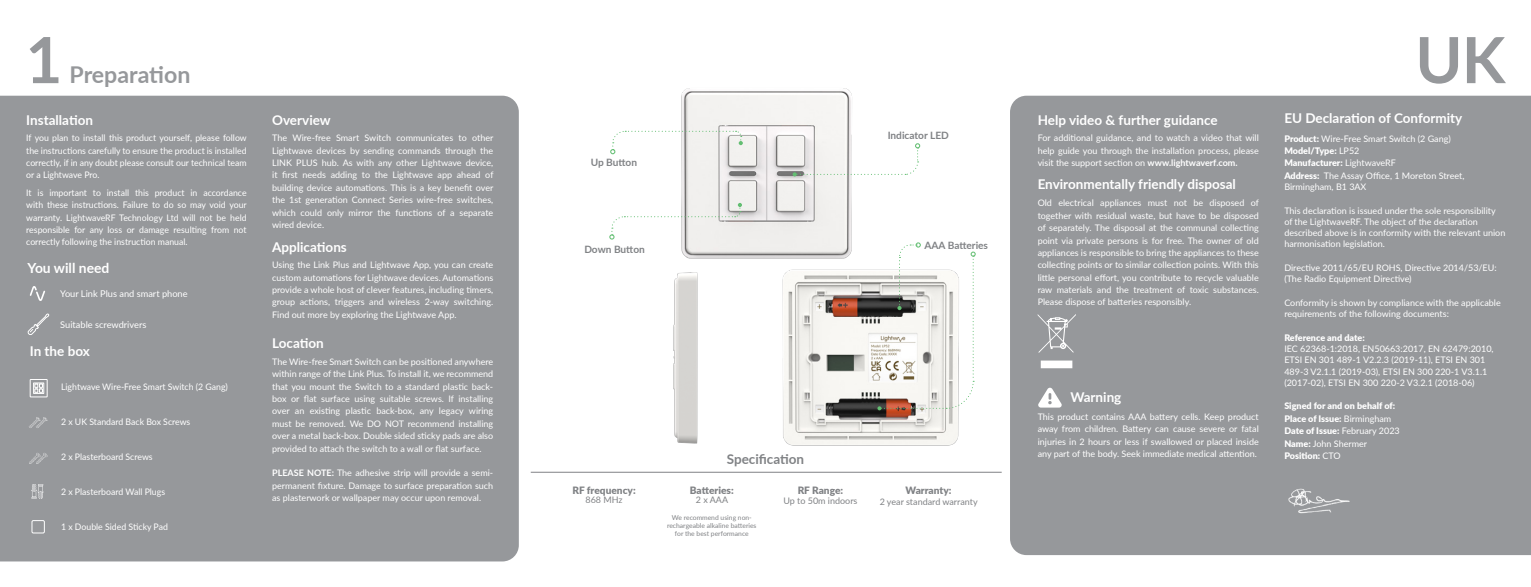
<style>
.page{position:relative;width:1531px;height:587px;background:#fff}
.page>*{position:absolute;margin:0;border:0;box-sizing:border-box;transform-origin:0 0}
.t1{font:700 63.68px "Lato";color:#96989b}
.Green_-_Titles{font:700 23.18px "Lato";letter-spacing:-.005em;color:#96989b}
.t2{font:700 13.95px "Lato";color:#fff}
.Green_-_Sub_Titles{font:700 13.5px "Lato";color:#fff}
.Green_-_Small_Titles{font:700 13.5px "Lato";color:#fff}
.Green_-_Body_Copy{font:700 13.5px "Lato";color:#fff}
.Green_-_Sub_Titles-2{font:700 13.5px "Lato";color:#808285}
.Lato_basic{font:700 10.12px "Lato";color:#808285}
.Green_-_Small_Body_C{font:900 10.12px "Lato";color:#808285}
.Lato_basic-2{font:900 10.12px "Lato";color:#808285}
.Green_-_Body_Copy-2{font:9.22px "Lato";color:#fff}
.Green_-_Small_Body_C-2{font:9px/12.4px "Lato";color:#fff}
.Green_-_Body_Copy-3{font:9px/12.4px "Lato";color:#fff;text-align:justify}
.Lato_basic-3{font:9px/12.4px "Lato";color:#fff;text-align:justify}
.Green_-_Small_Body_C-3{font:900 9px/12.4px "Lato";color:#fff}
.Lato_basic-4{font:9px "Lato";color:#808285}
.Green_-_Small_Body_C-4{font:9px "Lato";color:#808285}
.Green_-_Small_Body_C-5{font:6.75px/8.1px "Lato";color:#808285;text-align:center}
.s1{font-weight:700}
.s2{font-weight:900}
.s3{font-weight:400}
</style>
<div class="page">
<div style="left:1010px;top:96px;width:521px;height:459px;background:#96989b"></div>
<div style="left:0;top:96px;width:519px;height:465px;background:#96989b"></div>
<img style="left:681px;top:88px;width:171px;height:119px">
<img style="left:838px;top:207px;width:184px;height:303px">
<img style="left:535px;top:207px;width:303px;height:265px">
<svg style="left:30px;top:286px;width:15px;height:15px"></svg>
<svg style="left:1037px;top:314px;width:39px;height:54px"></svg>
<hr style="left:531px;top:472px;width:471px;height:1px;background:#808285">
<img style="left:1284px;top:482px;width:73px;height:36px">
<svg style="left:792px;top:143px;width:128px;height:33px"></svg>
<svg style="left:610px;top:130px;width:133px;height:24px"></svg>
<svg style="left:609px;top:203px;width:133px;height:36px"></svg>
<svg style="left:27px;top:312px;width:23px;height:24px"></svg>
<svg style="left:29px;top:417px;width:19px;height:11px"></svg>
<svg style="left:29px;top:453px;width:18px;height:11px"></svg>
<svg style="left:31px;top:484px;width:13px;height:15px"></svg>
<div style="left:32px;top:520px;width:13px;height:13px;border:1px solid #fff"></div>
<svg style="left:1038px;top:388px;width:24px;height:19px"></svg>
<svg style="left:30px;top:379px;width:18px;height:18px"></svg>
<svg style="left:877px;top:242px;width:99px;height:168px"></svg>
<p class="t1" style="left:26px;top:13px;width:38px">1</p>
<p class="t1" style="left:1415px;top:13px;width:92px">UK</p>
<p class="Green_-_Titles" style="left:70px;top:57px;width:122px">Preparation</p>
<p class="Green_-_Sub_Titles" style="left:26px;top:110px;width:68px">Installation</p>
<p class="Green_-_Small_Body_C-2" style="left:26px;top:131px;width:222px;text-align:justify">If you plan to install this product yourself, please follow the instructions carefully to ensure the product is installed correctly, if in any doubt please consult our technical team or a Lightwave Pro.</p>
<p class="Green_-_Small_Body_C-2" style="left:26px;top:186px;width:222px;text-align:justify">It is important to install this product in accordance with these instructions. Failure to do so may void your warranty. LightwaveRF Technology Ltd will not be held responsible for any loss or damage resulting from not correctly following the instruction manual.</p>
<p class="t2" style="left:28px;top:258px;width:83px">You will need</p>
<p class="Green_-_Body_Copy-2" style="left:60px;top:287px;width:129px">Your Link Plus and smart phone</p>
<p class="Green_-_Body_Copy-2" style="left:60px;top:318px;width:88px">Suitable screwdrivers</p>
<p class="Green_-_Sub_Titles" style="left:30px;top:341px;width:62px">In the box</p>
<p class="Green_-_Small_Body_C-2" style="left:61px;top:380px;width:168px">Lightwave Wire-Free Smart Switch (2 Gang)</p>
<p class="Green_-_Small_Body_C-2" style="left:61px;top:415px;width:131px">2 x UK Standard Back Box Screws</p>
<p class="Green_-_Small_Body_C-2" style="left:61px;top:450px;width:93px">2 x Plasterboard Screws</p>
<p class="Green_-_Small_Body_C-2" style="left:61px;top:485px;width:106px">2 x Plasterboard Wall Plugs</p>
<p class="Green_-_Small_Body_C-2" style="left:61px;top:520px;width:108px">1 x Double Sided Sticky Pad</p>
<p class="Green_-_Body_Copy" style="left:272px;top:110px;width:60px">Overview</p>
<p class="Green_-_Body_Copy-3" style="left:272px;top:131px;width:223px">The Wire-free Smart Switch communicates to other Lightwave devices by sending commands through the LINK PLUS hub. As with any other Lightwave device, it first needs adding to the Lightwave app ahead of building device automations. This is a key benefit over the 1st generation Connect Series wire-free switches, which could only mirror the functions of a separate wired device.</p>
<p class="Green_-_Body_Copy" style="left:272px;top:237px;width:76px">Applications</p>
<p class="Green_-_Body_Copy-3" style="left:272px;top:258px;width:223px">Using the Link Plus and Lightwave App, you can create custom automations for Lightwave devices. Automations provide a whole host of clever features, including timers, group actions, triggers and wireless 2-way switching.<br>Find out more by exploring the Lightwave App.</p>
<p class="Green_-_Sub_Titles" style="left:272px;top:333px;width:53px">Location</p>
<p class="Lato_basic-3" style="left:272px;top:355px;width:223px">The Wire-free Smart Switch can be positioned anywhere within range of the Link Plus. To install it, we recommend that you mount the Switch to a standard plastic back&shy;box or flat surface using suitable screws. If installing over an existing plastic back-box, any legacy wiring must be removed. We DO NOT recommend installing over a metal back-box. Double sided sticky pads are also provided to attach the switch to a wall or flat surface.</p>
<p class="Lato_basic-3" style="left:272px;top:466px;width:223px"><span class="s1">PLEASE NOTE:</span> The adhesive strip will provide a semi&shy;permanent fixture. Damage to surface preparation such as plasterwork or wallpaper may occur upon removal.</p>
<p class="Lato_basic" style="left:591px;top:155px;width:48px">Up Button</p>
<p class="Lato_basic" style="left:584px;top:242px;width:62px">Down Button</p>
<p class="Lato_basic" style="left:888px;top:128px;width:63px">Indicator LED</p>
<p class="Lato_basic" style="left:924px;top:237px;width:65px">AAA Batteries</p>
<p class="Green_-_Small_Body_C" style="left:572px;top:482px;width:65px">RF frequency:</p>
<p class="Green_-_Small_Body_C-4" style="left:585px;top:493px;width:39px">868 MHz</p>
<p class="Green_-_Sub_Titles-2" style="left:727px;top:449px;width:79px">Specification</p>
<p class="Green_-_Small_Body_C" style="left:690px;top:482px;width:45px">Batteries:</p>
<p class="Green_-_Small_Body_C-4" style="left:696px;top:493px;width:34px">2 x AAA</p>
<p class="Green_-_Small_Body_C-5" style="left:667px;top:513px;width:91px">We recommend using non&shy;rechargeable alkaline batteries for the best performance</p>
<p class="Lato_basic-2" style="left:798px;top:482px;width:47px">RF Range:</p>
<p class="Lato_basic-4" style="left:783px;top:494px;width:76px">Up to 50m indoors</p>
<p class="Lato_basic-2" style="left:905px;top:482px;width:47px">Warranty:</p>
<p class="Lato_basic-4" style="left:880px;top:495px;width:100px">2 year standard warranty</p>
<p class="Green_-_Sub_Titles" style="left:1037px;top:110px;width:182px">Help video &amp; further guidance</p>
<p class="Green_-_Body_Copy-3" style="left:1037px;top:131px;width:223px">For additional guidance, and to watch a video that will help guide you through the installation process, please visit the support section on <span class="s1">www.lightwaverf.com.</span></p>
<p class="Green_-_Small_Titles" style="left:1037px;top:174px;width:200px">Environmentally friendly disposal</p>
<p class="Green_-_Small_Body_C-2" style="left:1037px;top:196px;width:223px;text-align:justify">Old electrical appliances must not be disposed of together with residual waste, but have to be disposed of separately. The disposal at the communal collecting point via private persons is for free. The owner of old appliances is responsible to bring the appliances to these collecting points or to similar collection points. With this little personal effort, you contribute to recycle valuable raw materials and the treatment of toxic substances.<br>Please dispose of batteries responsibly.</p>
<p class="Green_-_Small_Titles" style="left:1070px;top:387px;width:53px">Warning</p>
<p class="Green_-_Small_Body_C-2" style="left:1037px;top:410px;width:223px;text-align:justify">This product contains AAA battery cells. Keep product away from children. Battery can cause severe or fatal injuries in 2 hours or less if swallowed or placed inside any part of the body. Seek immediate medical attention.</p>
<p class="Green_-_Sub_Titles" style="left:1284px;top:108px;width:180px">EU Declaration of Conformity</p>
<p class="Green_-_Small_Body_C-2" style="left:1284px;top:132px;width:168px"><span class="s2">Product:</span> Wire-Free Smart Switch (2 Gang)<br><span class="s2">Model/Type:</span> LP52<br><span class="s2">Manufacturer:</span> LightwaveRF</p>
<p class="Green_-_Small_Body_C-2" style="left:1284px;top:169px;width:182px;line-height:11.2px"><span class="s2">Address:</span> The Assay Office, 1 Moreton Street,<br>Birmingham, B1 3AX</p>
<p class="Green_-_Small_Body_C-2" style="left:1284px;top:204px;width:222px;line-height:11.2px">This declaration is issued under the sole responsibility of the LightwaveRF. The object of the declaration described above is in conformity with the relevant union harmonisation legislation.</p>
<p class="Green_-_Small_Body_C-2" style="left:1284px;top:262px;width:214px;line-height:11.2px">Directive 2011/65/EU ROHS, Directive 2014/53/EU: (The Radio Equipment Directive)</p>
<p class="Green_-_Small_Body_C-2" style="left:1284px;top:297px;width:218px;line-height:11.2px">Conformity is shown by compliance with the applicable requirements of the following documents:</p>
<p class="Green_-_Small_Body_C-2" style="left:1284px;top:331px;width:211px;line-height:11.2px"><span class="s2">Reference and date:<br></span>IEC 62368-1:2018, EN50663:2017, EN 62479:2010, ETSI EN 301 489-1 V2.2.3 (2019-11), ETSI EN 301<br>489-3 V2.1.1 (2019-03), ETSI EN 300 220-1 V3.1.1</p>
<p class="Green_-_Small_Body_C-2" style="left:1284px;top:376px;width:192px">(2017-02), ETSI EN 300 220-2 V3.2.1 (2018-06)</p>
<p class="Green_-_Small_Body_C-3" style="left:1284px;top:399px;width:117px">Signed for and on behalf of:<br>Place of Issue: <span class="s3">Birmingham<br></span>Date of Issue: <span class="s3">February 2023<br></span>Name: <span class="s3">John Shermer<br></span>Position: <span class="s3">CTO</span></p>
</div>
